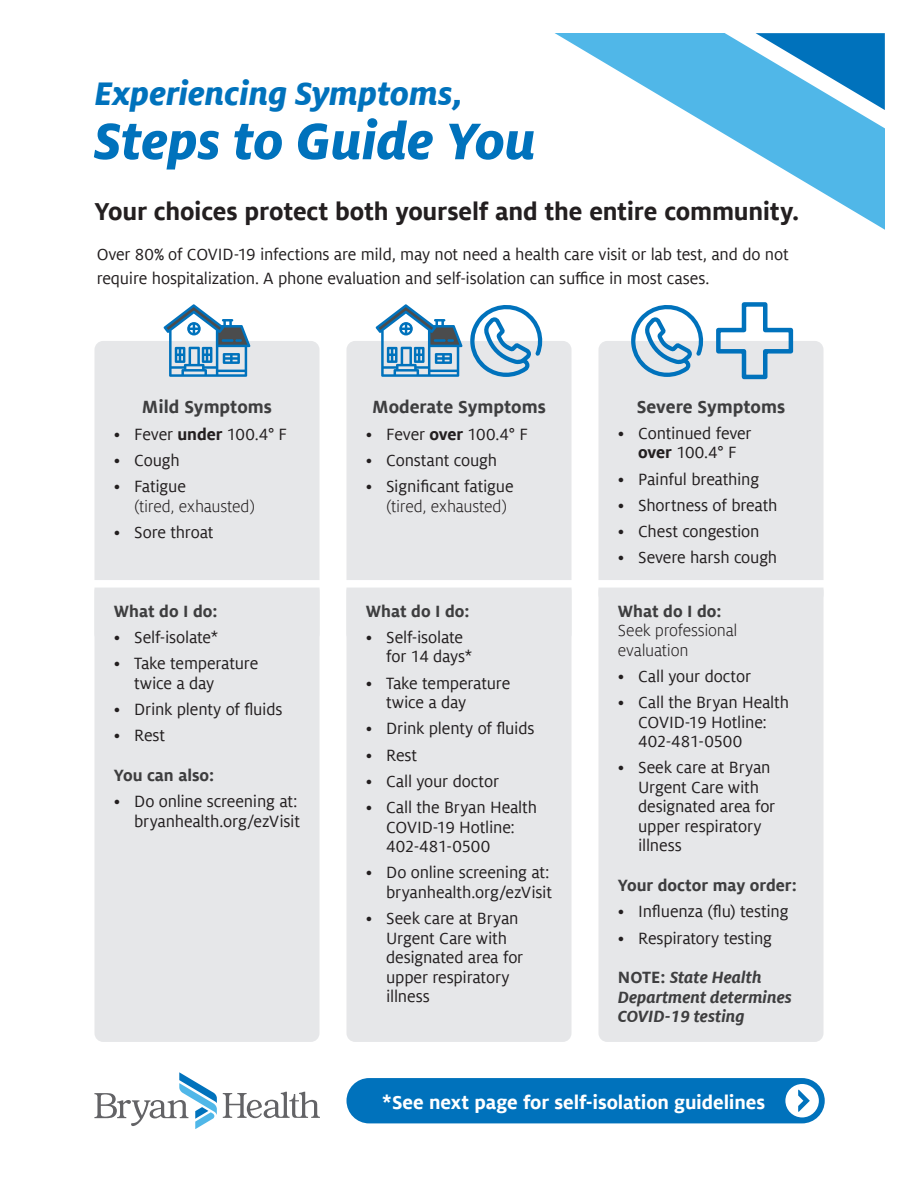
<style>
.page{position:relative;width:918px;height:1188px;background:#fff}
.page>*{position:absolute;margin:0;border:0;box-sizing:border-box;transform-origin:0 0}
.t1{font:italic 800 57px "Milo Offc";letter-spacing:-.005em;color:#0072bc}
.t2{font:italic 800 36px "Milo Offc";color:#0072bc}
.t3{font:700 27px "Milo Offc";letter-spacing:-.01em;color:#231f20}
.t4{font:700 21px "Milo Offc";letter-spacing:-.005em;color:#fff}
.t5{font:700 19.5px "Milo Offc";color:#3e3e3f}
.t6{font:18px/19.5px "Milo Offc";letter-spacing:-.01em;color:#231f20}
.t7{font:700 18px "Milo Offc";color:#3e3e3f}
.t8{font:300 18px/19.5px "Milo Offc";letter-spacing:-.01em;color:#231f20}
.t9{font:italic 700 18px/19.5px "Milo Offc";color:#3e3e3f}
.s1{font-weight:700}
.s2{font-weight:400}
.s3{font-weight:300}
.s4{font-style:normal}
</style>
<div class="page">
<svg style="left:554px;top:33px;width:331px;height:197px"></svg>
<svg style="left:756px;top:33px;width:129px;height:77px"></svg>
<svg style="left:94px;top:1072px;width:123px;height:57px"></svg>
<svg style="left:223px;top:1092px;width:97px;height:26px"></svg>
<div style="left:95px;top:341px;width:225px;height:302px;background:#e6e7e9;border-radius:9px"></div>
<div style="left:95px;top:583px;width:225px;height:459px;background:#e6e7e9;border-radius:9px"></div>
<div style="left:346px;top:341px;width:226px;height:302px;background:#e6e7e9;border-radius:9px"></div>
<div style="left:346px;top:583px;width:226px;height:459px;background:#e6e7e9;border-radius:9px"></div>
<div style="left:599px;top:341px;width:225px;height:262px;background:#e6e7e9;border-radius:9px"></div>
<div style="left:599px;top:583px;width:225px;height:459px;background:#e6e7e9;border-radius:9px"></div>
<div style="left:0;top:580px;width:918px;height:8px;background:#fff"></div>
<svg style="left:164px;top:304px;width:86px;height:73px"></svg>
<svg style="left:470px;top:305px;width:73px;height:72px"></svg>
<svg style="left:376px;top:304px;width:87px;height:73px"></svg>
<svg style="left:631px;top:305px;width:73px;height:72px"></svg>
<svg style="left:716px;top:302px;width:78px;height:78px"></svg>
<div style="left:346px;top:1078px;width:479px;height:45px;background:#0072bc;border-radius:23px"></div>
<svg style="left:785px;top:1084px;width:34px;height:33px"></svg>
<p class="t2" style="left:94px;top:73px;width:370px">Experiencing Symptoms,</p>
<p class="t1" style="left:94px;top:109px;width:443px">Steps to Guide You</p>
<p class="t3" style="left:94px;top:196px;width:706px">Your choices protect both yourself and the entire community.</p>
<p class="t6" style="left:96px;top:243px;width:694px;line-height:24px">Over 80% of COVID-19 infections are mild, may not need a health care visit or lab test, and do not require hospitalization. A phone evaluation and self-isolation can suffice in most cases.</p>
<p class="t5" style="left:142px;top:396px;width:132px">Mild Symptoms</p>
<p class="t6" style="left:114px;top:424px;width:175px">• Fever <span class="s1">under</span> 100.4° F</p>
<p class="t6" style="left:114px;top:451px;width:67px">• Cough</p>
<p class="t8" style="left:134px;top:477px;width:123px;text-indent:-20px"><span class="s2">• Fatigue<br></span>(tired, exhausted)</p>
<p class="t6" style="left:114px;top:523px;width:101px">• Sore throat</p>
<p class="t7" style="left:114px;top:601px;width:105px">What do I do:</p>
<p class="t6" style="left:114px;top:628px;width:106px">• Self-isolate*</p>
<p class="t6" style="left:134px;top:654px;width:126px;text-indent:-20px">• Take temperature twice a day</p>
<p class="t6" style="left:114px;top:700px;width:170px">• Drink plenty of fluids</p>
<p class="t6" style="left:114px;top:726px;width:53px">• Rest</p>
<p class="t7" style="left:114px;top:765px;width:102px">You can also:</p>
<p class="t6" style="left:114px;top:792px;width:188px;text-align:right">• Do online screening at: bryanhealth.org/ezVisit</p>
<p class="t5" style="left:372px;top:396px;width:175px">Moderate Symptoms</p>
<p class="t6" style="left:366px;top:424px;width:163px">• Fever <span class="s1">over</span> 100.4° F</p>
<p class="t6" style="left:366px;top:451px;width:133px">• Constant cough</p>
<p class="t6" style="left:386px;top:477px;width:129px;text-indent:-20px">• Significant fatigue <span class="s3">(tired, exhausted)</span></p>
<p class="t7" style="left:366px;top:601px;width:105px">What do I do:</p>
<p class="t6" style="left:386px;top:628px;width:88px;text-indent:-20px">• Self-isolate for 14 days*</p>
<p class="t6" style="left:386px;top:674px;width:126px;text-indent:-20px">• Take temperature twice a day</p>
<p class="t6" style="left:366px;top:719px;width:170px">• Drink plenty of fluids</p>
<p class="t6" style="left:366px;top:746px;width:53px">• Rest</p>
<p class="t6" style="left:366px;top:772px;width:135px">• Call your doctor</p>
<p class="t6" style="left:386px;top:798px;width:152px;text-indent:-20px">• Call the Bryan Health<br>COVID-19 Hotline:<br>402-481-0500</p>
<p class="t6" style="left:366px;top:863px;width:188px;text-align:right">• Do online screening at: bryanhealth.org/ezVisit</p>
<p class="t6" style="left:386px;top:909px;width:139px;text-indent:-20px">• Seek care at Bryan<br>Urgent Care with designated area for upper respiratory illness</p>
<p class="t5" style="left:637px;top:396px;width:150px">Severe Symptoms</p>
<p class="t6" style="left:618px;top:424px;width:135px;text-align:center">• Continued fever <span class="s1">over</span> 100.4° F</p>
<p class="t6" style="left:618px;top:469px;width:143px">• Painful breathing</p>
<p class="t6" style="left:618px;top:496px;width:161px">• Shortness of breath</p>
<p class="t6" style="left:618px;top:522px;width:143px">• Chest congestion</p>
<p class="t6" style="left:618px;top:548px;width:161px">• Severe harsh cough</p>
<p class="t7" style="left:618px;top:601px;width:105px">What do I do:</p>
<p class="t8" style="left:618px;top:621px;width:121px">Seek professional evaluation</p>
<p class="t6" style="left:618px;top:667px;width:135px">• Call your doctor</p>
<p class="t6" style="left:638px;top:693px;width:152px;text-indent:-20px">• Call the Bryan Health<br>COVID-19 Hotline:<br>402-481-0500</p>
<p class="t6" style="left:638px;top:758px;width:139px;text-indent:-20px">• Seek care at Bryan<br>Urgent Care with designated area for upper respiratory illness</p>
<p class="t7" style="left:618px;top:875px;width:180px">Your doctor may order:</p>
<p class="t6" style="left:618px;top:902px;width:172px">• Influenza (flu) testing</p>
<p class="t6" style="left:618px;top:929px;width:156px">• Respiratory testing</p>
<p class="t9" style="left:618px;top:968px;width:176px"><span class="s4">NOTE:</span> State Health<br>Department determines<br>COVID-19 testing</p>
<p class="t4" style="left:382px;top:1091px;width:385px">*See next page for self-isolation guidelines</p>
</div>
